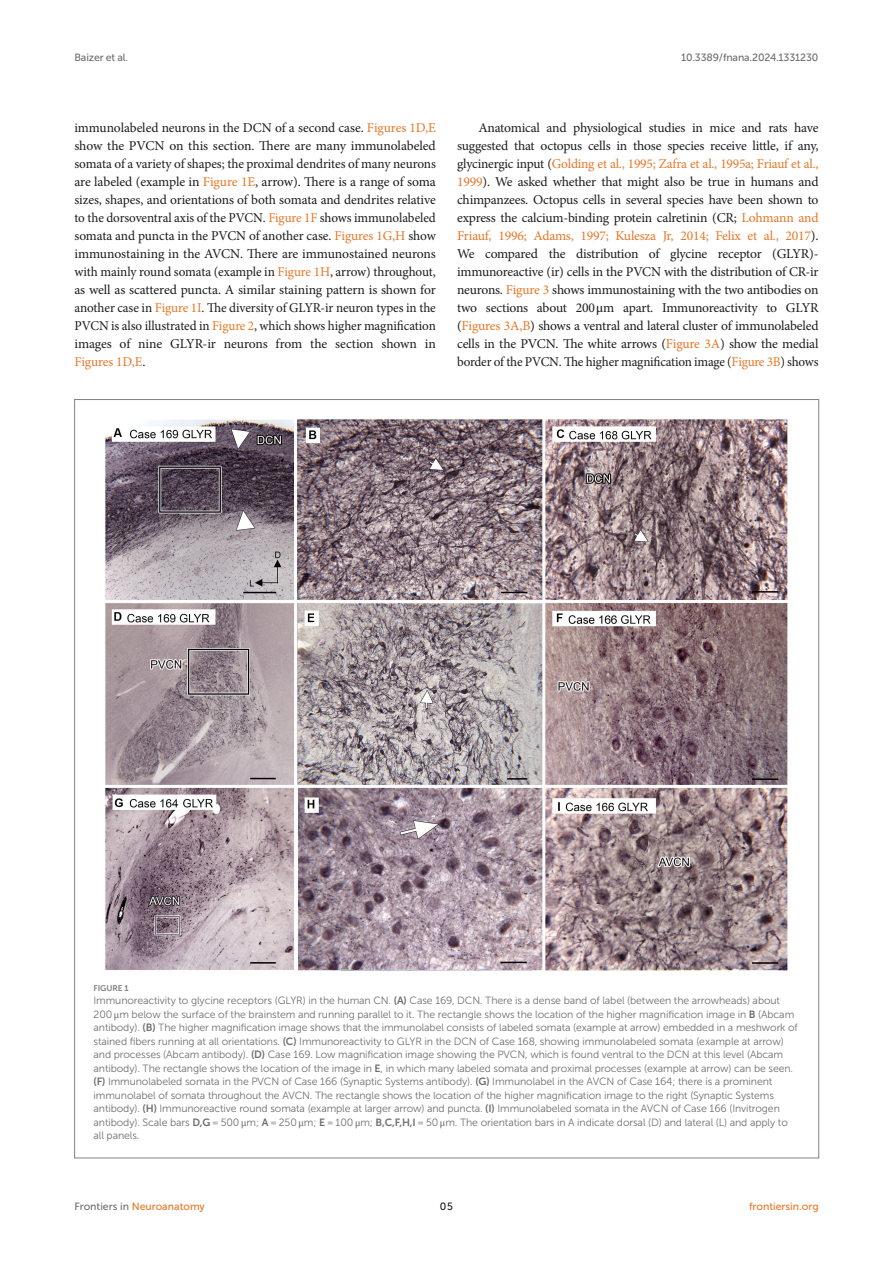
<style>
.page{position:relative;width:893px;height:1263px;background:#fff}
.page>*{position:absolute;margin:0;border:0;box-sizing:border-box;transform-origin:0 0}
.TEXT{font:13.5px/18px "Minion Pro";letter-spacing:-.015em;color:#1b1c1b;text-align:justify}
.TEXT_FLUSH{font:13.5px/18px "Minion Pro";letter-spacing:-.005em;color:#1b1c1b;text-align:justify}
.FIG_LEG{font:10.5px/13.5px "Museo Sans 300";letter-spacing:-.01em;color:#706f70}
.t1{font:10.5px "Museo Sans 500";color:#e87626}
.t2{font:10.5px "Museo Sans 500";letter-spacing:-.015em;color:#706f70}
.t3{font:10.5px "Museo Sans 500";color:#1b1c1b}
.FIG_HD{font:8.25px "Museo Sans 700";letter-spacing:-.01em;color:#7e7f7f}
.s1{color:#e87626}
.s2{font-family:"STIX General"}
.s3{font-family:"Museo Sans 700"}
.s4{color:#706f70}
</style>
<div class="page">
<img style="left:105px;top:418px;width:683px;height:553px">
<p class="t2" style="left:74px;top:51px;width:55px">Baizer et al.</p>
<p class="t2" style="left:681px;top:51px;width:139px">10.3389/fnana.2024.1331230</p>
<p class="TEXT_FLUSH" style="left:74px;top:119px;width:363px">immunolabeled neurons in the DCN of a second case. <span class="s1">Figures 1D,E </span>show the PVCN on this section. There are many immunolabeled somata of a variety of shapes; the proximal dendrites of many neurons are labeled (example in <span class="s1">Figure 1E</span>, arrow). There is a range of soma sizes, shapes, and orientations of both somata and dendrites relative to the dorsoventral axis of the PVCN. <span class="s1">Figure 1F</span> shows immunolabeled somata and puncta in the PVCN of another case. <span class="s1">Figures 1G,H</span> show immunostaining in the AVCN. There are immunostained neurons with mainly round somata (example in <span class="s1">Figure 1H</span>, arrow) throughout, as well as scattered puncta. A similar staining pattern is shown for another case in <span class="s1">Figure 1I</span>. The diversity of GLYR-ir neuron types in the PVCN is also illustrated in <span class="s1">Figure 2</span>, which shows higher magnification images of nine GLYR-ir neurons from the section shown in <span class="s1">Figures 1D,E</span>.</p>
<p class="TEXT" style="left:457px;top:119px;width:363px;text-indent:21px">Anatomical and physiological studies in mice and rats have suggested that octopus cells in those species receive little, if any, glycinergic input (<span class="s1">Golding et al., 1995; Zafra et al., 1995a; Friauf et al., 1999</span>). We asked whether that might also be true in humans and chimpanzees. Octopus cells in several species have been shown to express the calcium-binding protein calretinin (CR; <span class="s1">Lohmann and Friauf, 1996; Adams, 1997; Kulesza Jr, 2014; Felix et al., 2017</span>).<br>We compared the distribution of glycine receptor (GLYR)- immunoreactive (ir) cells in the PVCN with the distribution of CR-ir neurons. <span class="s1">Figure 3</span> shows immunostaining with the two antibodies on two sections about 200<span class="s2">μ</span>m apart. Immunoreactivity to GLYR (<span class="s1">Figures 3A,B</span>) shows a ventral and lateral cluster of immunolabeled cells in the PVCN. The white arrows (<span class="s1">Figure 3A</span>) show the medial border of the PVCN. The higher magnification image (<span class="s1">Figure 3B</span>) shows</p>
<p class="FIG_HD" style="left:94px;top:983px;width:37px">FIGURE 1</p>
<p class="FIG_LEG" style="left:94px;top:994px;width:706px">Immunoreactivity to glycine receptors (GLYR) in the human CN. <span class="s3">(A)</span> Case 169, DCN. There is a dense band of label (between the arrowheads) about 200 <span class="s2">μ</span>m below the surface of the brainstem and running parallel to it. The rectangle shows the location of the higher magnification image in <span class="s3">B</span> (Abcam antibody). <span class="s3">(B)</span> The higher magnification image shows that the immunolabel consists of labeled somata (example at arrow) embedded in a meshwork of stained fibers running at all orientations. <span class="s3">(C)</span> Immunoreactivity to GLYR in the DCN of Case 168, showing immunolabeled somata (example at arrow) and processes (Abcam antibody). <span class="s3">(D)</span> Case 169. Low magnification image showing the PVCN, which is found ventral to the DCN at this level (Abcam antibody). The rectangle shows the location of the image in <span class="s3">E</span>, in which many labeled somata and proximal processes (example at arrow) can be seen. <span class="s3">(F)</span> Immunolabeled somata in the PVCN of Case 166 (Synaptic Systems antibody). <span class="s3">(G)</span> Immunolabel in the AVCN of Case 164; there is a prominent immunolabel of somata throughout the AVCN. The rectangle shows the location of the higher magnification image to the right (Synaptic Systems antibody). <span class="s3">(H)</span> Immunoreactive round somata (example at larger arrow) and puncta. <span class="s3">(I)</span> Immunolabeled somata in the AVCN of Case 166 (Invitrogen antibody). Scale bars <span class="s3">D,G</span> = 500 <span class="s2">μ</span>m; <span class="s3">A</span> = 250 <span class="s2">μ</span>m; <span class="s3">E</span> = 100 <span class="s2">μ</span>m; <span class="s3">B,C,F,H,I</span> = 50 <span class="s2">μ</span>m. The orientation bars in A indicate dorsal (D) and lateral (L) and apply to all panels.</p>
<p class="t1" style="left:74px;top:1200px;width:132px"><span class="s4">Frontiers in</span> Neuroanatomy</p>
<p class="t3" style="left:440px;top:1200px;width:14px">05</p>
<p class="t1" style="left:749px;top:1200px;width:71px">frontiersin.org</p>
</div>
